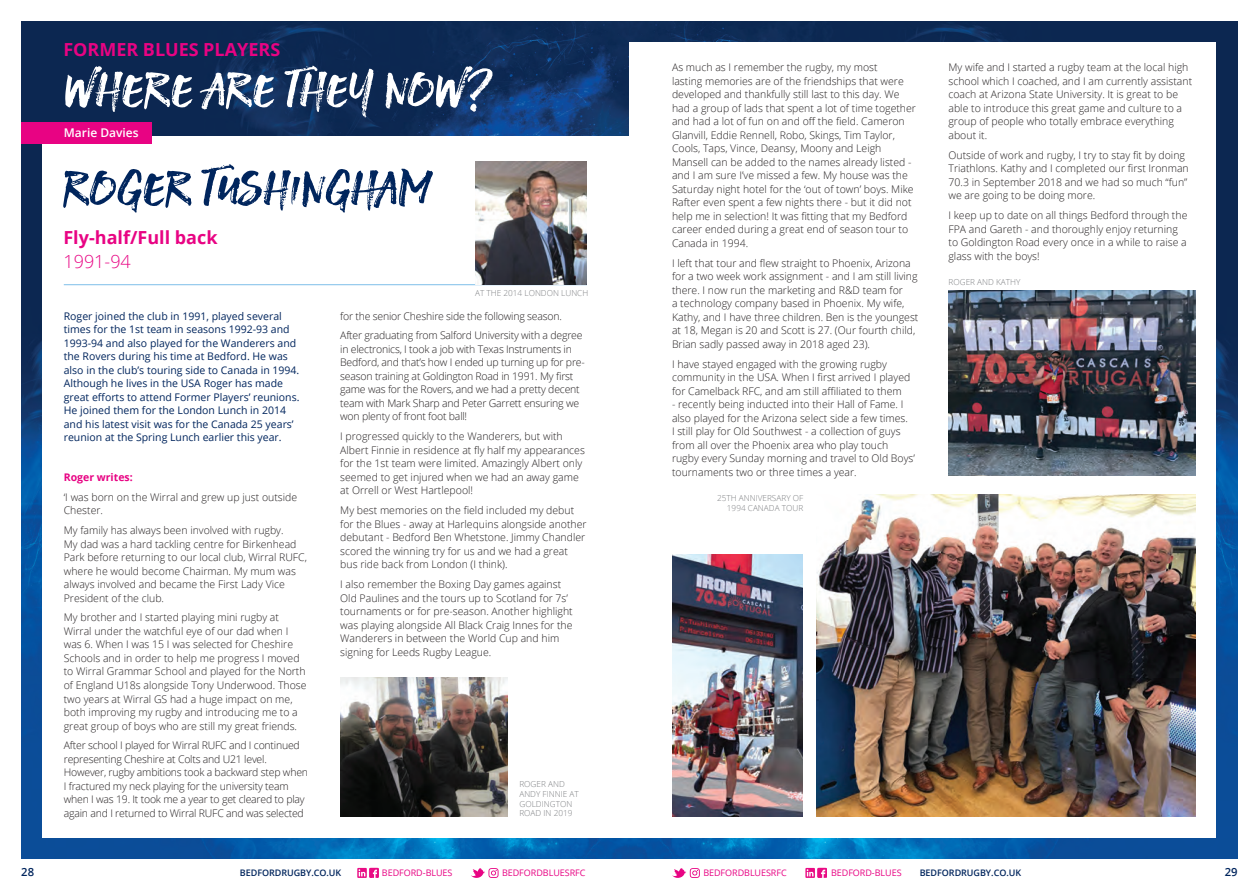
<style>
.page{position:relative;width:1259px;height:893px;background:#fff}
.page>*{position:absolute;margin:0;border:0;box-sizing:border-box;transform-origin:0 0}
.HEADERS{font:54px "STONEHARBOUR";letter-spacing:.02em;color:#fff}
.HEADERS-2{font:54px "STONEHARBOUR";letter-spacing:.02em;color:#00255d}
.SUBHEADERS{font:700 18px/24px "Open Sans";color:#e80383}
.SUBHEADERS-2{font:600 12px "Open Sans";color:#fff}
.t1{font:600 11.25px "Open Sans";color:#00255d}
.BODY_TEXT{font:300 10.5px/13.5px "Open Sans";color:#231f20}
.BODY_TEXT-2{font:300 10.5px/13.5px "Open Sans";letter-spacing:-.02em;color:#231f20}
.INTRO_PARA{font:10.5px/13.5px "Open Sans";color:#00255d}
.BODY_TEXT-3{font:700 10.5px "Open Sans";color:#e80383}
.t2{font:9px "Open Sans";letter-spacing:-.005em;color:#e80383}
.t3{font:600 9px "Open Sans";letter-spacing:-.005em;color:#00255d}
.CAPTIONS{font:300 8.25px/9.9px "Open Sans";color:#808285}
.s1{font-weight:300}
</style>
<div class="page">
<img style="left:21px;top:21px;width:608px;height:838px">
<svg style="left:629px;top:21px;width:608px;height:838px;background:#0c457f"></svg>
<div style="left:43px;top:136px;width:1173px;height:702px;background:#fff"></div>
<div style="left:21px;top:123px;width:130px;height:21px;background:#e80383"></div>
<div style="left:629px;top:43px;width:587px;height:795px;background:#fff"></div>
<hr style="left:64px;top:284px;width:523px;height:1px;background:#7dbee9">
<img style="left:816px;top:495px;width:379px;height:321px">
<img style="left:475px;top:162px;width:112px;height:123px">
<img style="left:340px;top:678px;width:168px;height:138px">
<img style="left:672px;top:555px;width:130px;height:261px">
<img style="left:948px;top:291px;width:247px;height:185px">
<svg style="left:672px;top:868px;width:28px;height:10px"></svg>
<svg style="left:471px;top:868px;width:27px;height:10px"></svg>
<svg style="left:357px;top:868px;width:22px;height:10px"></svg>
<svg style="left:805px;top:868px;width:22px;height:10px"></svg>
<p class="SUBHEADERS" style="left:63px;top:37px;width:218px">FORMER BLUES PLAYERS</p>
<p class="HEADERS" style="left:64px;top:48px;width:430px">where are they now?</p>
<p class="SUBHEADERS-2" style="left:64px;top:125px;width:76px">Marie Davies</p>
<p class="HEADERS-2" style="left:64px;top:147px;width:368px">roger tushingham</p>
<p class="SUBHEADERS" style="left:63px;top:225px;width:156px">Fly-half/Full back<br><span class="s1">1991-94</span></p>
<p class="INTRO_PARA" style="left:64px;top:309px;width:237px">Roger joined the club in 1991, played several times for the 1st team in seasons 1992-93 and 1993-94 and also played for the Wanderers and the Rovers during his time at Bedford. He was also in the club’s touring side to Canada in 1994.<br>Although he lives in the USA Roger has made great efforts to attend Former Players’ reunions.<br>He joined them for the London Lunch in 2014 and his latest visit was for the Canada 25 years’ reunion at the Spring Lunch earlier this year.</p>
<p class="BODY_TEXT-3" style="left:64px;top:470px;width:70px">Roger writes:</p>
<p class="BODY_TEXT" style="left:64px;top:490px;width:235px">‘I was born on the Wirral and grew up just outside<br>Chester.</p>
<p class="BODY_TEXT" style="left:64px;top:523px;width:245px">My family has always been involved with rugby.<br>My dad was a hard tackling centre for Birkenhead Park before returning to our local club, Wirral RUFC, where he would become Chairman. My mum was always involved and became the First Lady Vice President of the club.</p>
<p class="BODY_TEXT" style="left:64px;top:611px;width:244px">My brother and I started playing mini rugby at Wirral under the watchful eye of our dad when I was 6. When I was 15 I was selected for Cheshire Schools and in order to help me progress I moved to Wirral Grammar School and played for the North of England U18s alongside Tony Underwood. Those two years at Wirral GS had a huge impact on me, both improving my rugby and introducing me to a great group of boys who are still my great friends.</p>
<p class="BODY_TEXT-2" style="left:64px;top:738px;width:246px">After school I played for Wirral RUFC and I continued representing Cheshire at Colts and U21 level.<br>However, rugby ambitions took a backward step when I fractured my neck playing for the university team when I was 19. It took me a year to get cleared to play again and I returned to Wirral RUFC and was selected</p>
<p class="CAPTIONS" style="left:475px;top:288px;width:115px">AT THE 2014 LONDON LUNCH</p>
<p class="BODY_TEXT-2" style="left:340px;top:309px;width:223px">for the senior Cheshire side the following season.</p>
<p class="BODY_TEXT-2" style="left:340px;top:329px;width:246px">After graduating from Salford University with a degree in electronics, I took a job with Texas Instruments in Bedford, and that’s how I ended up turning up for pre&shy;season training at Goldington Road in 1991. My first game was for the Rovers, and we had a pretty decent team with Mark Sharp and Peter Garrett ensuring we won plenty of front foot ball!</p>
<p class="BODY_TEXT" style="left:340px;top:429px;width:246px">I progressed quickly to the Wanderers, but with Albert Finnie in residence at fly half my appearances for the 1st team were limited. Amazingly Albert only seemed to get injured when we had an away game at Orrell or West Hartlepool!</p>
<p class="BODY_TEXT" style="left:340px;top:503px;width:248px">My best memories on the field included my debut for the Blues - away at Harlequins alongside another debutant - Bedford Ben Whetstone. Jimmy Chandler scored the winning try for us and we had a great bus ride back from London (I think).</p>
<p class="BODY_TEXT" style="left:340px;top:577px;width:234px">I also remember the Boxing Day games against Old Paulines and the tours up to Scotland for 7s’ tournaments or for pre-season. Another highlight was playing alongside All Black Craig Innes for the Wanderers in between the World Cup and him signing for Leeds Rugby League.</p>
<p class="CAPTIONS" style="left:519px;top:779px;width:61px">ROGER AND<br>ANDY FINNIE AT<br>GOLDINGTON<br>ROAD IN 2019</p>
<p class="BODY_TEXT" style="left:672px;top:60px;width:245px">As much as I remember the rugby, my most<br>lasting memories are of the friendships that were developed and thankfully still last to this day. We had a group of lads that spent a lot of time together and had a lot of fun on and off the field. Cameron Glanvill, Eddie Rennell, Robo, Skings, Tim Taylor, Cools, Taps, Vince, Deansy, Moony and Leigh Mansell can be added to the names already listed - and I am sure I’ve missed a few. My house was the Saturday night hotel for the ‘out of town’ boys. Mike Rafter even spent a few nights there - but it did not help me in selection! It was fitting that my Bedford career ended during a great end of season tour to Canada in 1994.</p>
<p class="BODY_TEXT" style="left:672px;top:256px;width:248px">I left that tour and flew straight to Phoenix, Arizona for a two week work assignment - and I am still living there. I now run the marketing and R&amp;D team for<br>a technology company based in Phoenix. My wife, Kathy, and I have three children. Ben is the youngest at 18, Megan is 20 and Scott is 27. (Our fourth child, Brian sadly passed away in 2018 aged 23).</p>
<p class="BODY_TEXT" style="left:672px;top:357px;width:240px">I have stayed engaged with the growing rugby community in the USA. When I first arrived I played for Camelback RFC, and am still affiliated to them</p>
<p class="BODY_TEXT" style="left:672px;top:397px;width:244px">- recently being inducted into their Hall of Fame. I also played for the Arizona select side a few times.<br>I still play for Old Southwest - a collection of guys from all over the Phoenix area who play touch rugby every Sunday morning and travel to Old Boys’ tournaments two or three times a year.</p>
<p class="CAPTIONS" style="left:717px;top:493px;width:88px;text-align:right">25TH ANNIVERSARY OF<br>1994 CANADA TOUR</p>
<p class="BODY_TEXT" style="left:948px;top:60px;width:245px">My wife and I started a rugby team at the local high school which I coached, and I am currently assistant coach at Arizona State University. It is great to be able to introduce this great game and culture to a group of people who totally embrace everything about it.</p>
<p class="BODY_TEXT" style="left:948px;top:148px;width:242px">Outside of work and rugby, I try to stay fit by doing Triathlons. Kathy and I completed our first Ironman 70.3 in September 2018 and we had so much “fun” we are going to be doing more.</p>
<p class="BODY_TEXT" style="left:948px;top:208px;width:240px">I keep up to date on all things Bedford through the FPA and Gareth - and thoroughly enjoy returning to Goldington Road every once in a while to raise a glass with the boys!</p>
<p class="CAPTIONS" style="left:948px;top:276px;width:73px">ROGER AND KATHY</p>
<p class="t1" style="left:21px;top:864px;width:14px">28</p>
<p class="t3" style="left:240px;top:867px;width:103px">BEDFORDRUGBY.CO.UK</p>
<p class="t2" style="left:382px;top:867px;width:72px">BEDFORD-BLUES</p>
<p class="t2" style="left:502px;top:867px;width:85px">BEDFORDBLUESRFC</p>
<p class="t2" style="left:703px;top:867px;width:85px">BEDFORDBLUESRFC</p>
<p class="t2" style="left:831px;top:867px;width:72px">BEDFORD-BLUES</p>
<p class="t3" style="left:919px;top:867px;width:103px">BEDFORDRUGBY.CO.UK</p>
<p class="t1" style="left:1224px;top:864px;width:14px">29</p>
</div>
